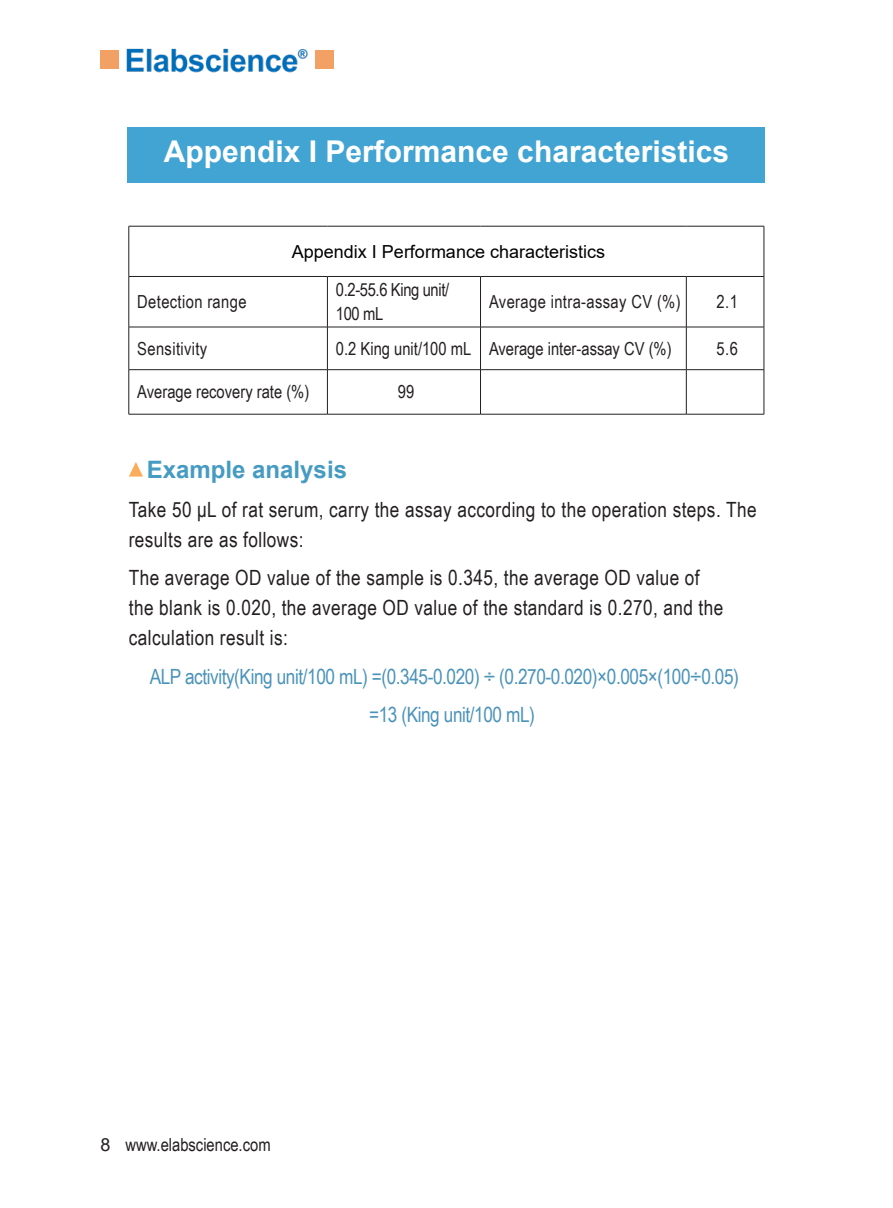
<style>
.page{position:relative;width:893px;height:1208px;background:#fff}
.page>*{position:absolute;margin:0;border:0;box-sizing:border-box;transform-origin:0 0}
.t1{font:700 30px "Arial";color:#fff}
.t2{font:700 24px "Arial";color:#469bc3}
.t3{font:21px/30px "Arial Narrow";letter-spacing:.02em;color:#231f20}
.t4{font:21px "Arial Narrow";letter-spacing:-.02em;color:#4a93b9}
.t5{font:18px "Arial Narrow";color:#231f20}
.t6{font:18px "Arial Narrow";letter-spacing:.02em;color:#231f20}
.t7{font:18px "Arial";color:#000}
.t8{font:18px "Arial Narrow";letter-spacing:-.02em;color:#231f20}
.s1{font-family:"Arial"}
</style>
<div class="page">
<img style="left:126px;top:48px;width:182px;height:25px">
<div style="left:315px;top:51px;width:18px;height:18px;background:#f2a064"></div>
<div style="left:101px;top:51px;width:18px;height:18px;background:#f2a064"></div>
<div style="left:128px;top:127px;width:637px;height:56px;background:#41a4d2"></div>
<hr style="left:129px;top:326px;width:198px;height:1px;background:#231f20">
<hr style="left:327px;top:326px;width:153px;height:1px;background:#231f20">
<hr style="left:480px;top:326px;width:206px;height:1px;background:#231f20">
<hr style="left:686px;top:326px;width:78px;height:1px;background:#231f20">
<hr style="left:129px;top:369px;width:198px;height:1px;background:#231f20">
<hr style="left:327px;top:369px;width:153px;height:1px;background:#231f20">
<hr style="left:480px;top:369px;width:206px;height:1px;background:#231f20">
<hr style="left:686px;top:369px;width:78px;height:1px;background:#231f20">
<hr style="left:129px;top:414px;width:198px;height:1px;background:#231f20">
<hr style="left:327px;top:414px;width:153px;height:1px;background:#231f20">
<hr style="left:480px;top:414px;width:206px;height:1px;background:#231f20">
<hr style="left:686px;top:414px;width:78px;height:1px;background:#231f20">
<hr style="left:129px;top:226px;width:198px;height:1px;background:#231f20">
<hr style="left:128px;top:226px;width:1px;height:50px;background:#231f20">
<hr style="left:327px;top:226px;width:153px;height:1px;background:#231f20">
<hr style="left:480px;top:226px;width:206px;height:1px;background:#231f20">
<hr style="left:686px;top:226px;width:78px;height:1px;background:#231f20">
<hr style="left:129px;top:276px;width:198px;height:1px;background:#231f20">
<hr style="left:128px;top:277px;width:1px;height:50px;background:#231f20">
<hr style="left:128px;top:327px;width:1px;height:42px;background:#231f20">
<hr style="left:128px;top:370px;width:1px;height:44px;background:#231f20">
<hr style="left:763px;top:226px;width:1px;height:50px;background:#231f20">
<hr style="left:327px;top:276px;width:153px;height:1px;background:#231f20">
<hr style="left:327px;top:277px;width:1px;height:50px;background:#231f20">
<hr style="left:480px;top:276px;width:206px;height:1px;background:#231f20">
<hr style="left:480px;top:277px;width:1px;height:50px;background:#231f20">
<hr style="left:686px;top:276px;width:78px;height:1px;background:#231f20">
<hr style="left:686px;top:277px;width:1px;height:50px;background:#231f20">
<hr style="left:763px;top:277px;width:1px;height:50px;background:#231f20">
<hr style="left:327px;top:327px;width:1px;height:42px;background:#231f20">
<hr style="left:480px;top:327px;width:1px;height:42px;background:#231f20">
<hr style="left:686px;top:327px;width:1px;height:42px;background:#231f20">
<hr style="left:763px;top:327px;width:1px;height:42px;background:#231f20">
<hr style="left:327px;top:370px;width:1px;height:44px;background:#231f20">
<hr style="left:480px;top:370px;width:1px;height:44px;background:#231f20">
<hr style="left:686px;top:370px;width:1px;height:44px;background:#231f20">
<hr style="left:763px;top:370px;width:1px;height:44px;background:#231f20">
<svg style="left:129px;top:462px;width:14px;height:14px"></svg>
<p class="t1" style="left:164px;top:130px;width:567px">Appendix I Performance characteristics</p>
<p class="t6" style="left:137px;top:289px;width:111px">Detection range</p>
<p class="t7" style="left:292px;top:239px;width:315px">Appendix I Performance characteristics</p>
<p class="t8" style="left:336px;top:277px;width:115px">0.2-55.6 King unit/</p>
<p class="t5" style="left:336px;top:301px;width:49px">100 mL</p>
<p class="t6" style="left:489px;top:289px;width:193px">Average intra-assay CV (%)</p>
<p class="t5" style="left:717px;top:289px;width:23px">2.1</p>
<p class="t6" style="left:137px;top:335px;width:72px">Sensitivity</p>
<p class="t5" style="left:336px;top:335px;width:137px">0.2 King unit/100 mL</p>
<p class="t5" style="left:489px;top:335px;width:184px">Average inter-assay CV (%)</p>
<p class="t5" style="left:717px;top:335px;width:23px">5.6</p>
<p class="t5" style="left:137px;top:379px;width:174px">Average recovery rate (%)</p>
<p class="t5" style="left:398px;top:379px;width:18px">99</p>
<p class="t2" style="left:147px;top:452px;width:202px">Example analysis</p>
<p class="t3" style="left:129px;top:493px;width:629px">Take 50 μL of rat serum, carry the assay according to the operation steps. The results are as follows:</p>
<p class="t3" style="left:129px;top:562px;width:596px">The average OD value of the sample is 0.345, the average OD value of the blank is 0.020, the average OD value of the standard is 0.270, and the calculation result is:</p>
<p class="t4" style="left:150px;top:661px;width:591px">ALP activity(King unit/100 mL) =(0.345-0.020) ÷ (0.270-0.020)×0.005×(100÷0.05)</p>
<p class="t4" style="left:369px;top:699px;width:167px">=13 (King unit/100 mL)</p>
<p class="t5" style="left:101px;top:1131px;width:172px"><span class="s1">8</span> www.elabscience.com</p>
</div>
